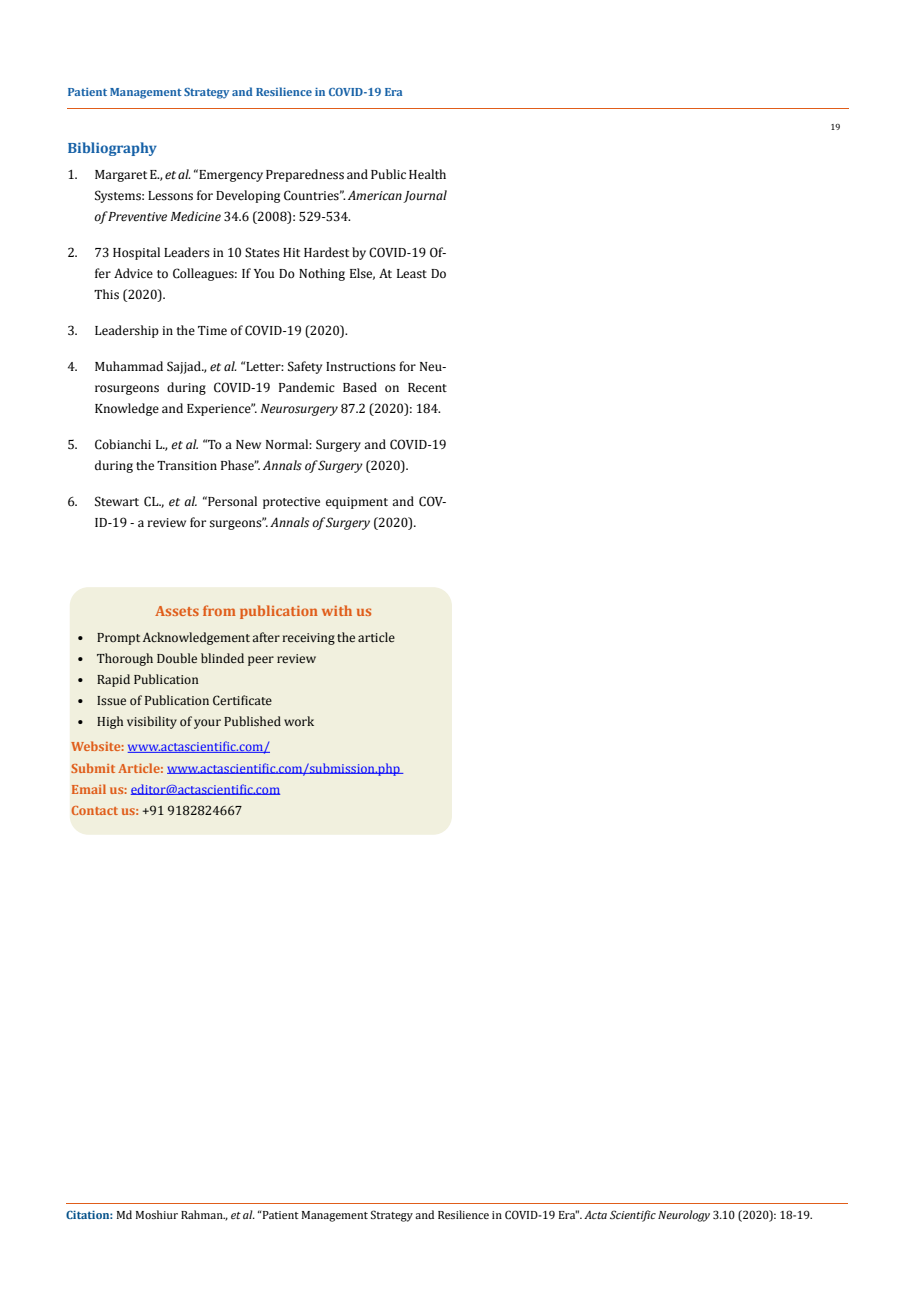
<style>
.page{position:relative;width:917px;height:1298px;background:#fff}
.page>*{position:absolute;margin:0;border:0;box-sizing:border-box;transform-origin:0 0}
.t1{font:700 15px "Cambria";color:#e05d1a}
.t2{font:700 15px "Cambria";color:#1560a6}
.t3{font:13.5px/21px "Cambria";color:#000;text-align:justify}
.t4{font:13.5px/21px "Cambria";color:#00f}
.t5{font:12px "Cambria";color:#000}
.t6{font:700 12px "Cambria";color:#1560a6}
.t7{font:9px "Cambria";color:#000}
.s1{font-style:italic}
.s2{font-weight:700;color:#e05d1a}
.s3{color:#000}
.s4{font-weight:700;color:#035089}
</style>
<div class="page">
<hr style="left:67px;top:109px;width:782px;height:1px;background:#e05d1a">
<div style="left:70px;top:588px;width:381px;height:246px;background:#f1f0de;border-radius:18px"></div>
<div style="left:70px;top:587px;width:382px;height:247px;border:2px solid #f1f0de;border-radius:18px"></div>
<hr style="left:128px;top:752px;width:142px;height:1px;background:#00f">
<hr style="left:167px;top:773px;width:236px;height:1px;background:#00f">
<hr style="left:131px;top:794px;width:149px;height:1px;background:#00f">
<hr style="left:66px;top:1203px;width:782px;height:1px;background:#e05d1a">
<p class="t6" style="left:68px;top:83px;width:337px">Patient Management Strategy and Resilience in COVID-19 Era</p>
<p class="t2" style="left:68px;top:137px;width:91px">Bibliography</p>
<p class="t3" style="left:94px;top:164px;width:354px;text-indent:-27px">1. Margaret E., <span class="s1">et al.</span> “Emergency Preparedness and Public Health Systems: Lessons for Developing Countries”. <span class="s1">American Journal of Preventive Medicine</span> 34.6 (2008): 529-534.</p>
<p class="t3" style="left:94px;top:242px;width:354px;text-indent:-27px">2. 73 Hospital Leaders in 10 States Hit Hardest by COVID-19 Of&shy;fer Advice to Colleagues: If You Do Nothing Else, At Least Do This (2020).</p>
<p class="t3" style="left:67px;top:320px;width:282px">3. Leadership in the Time of COVID-19 (2020).</p>
<p class="t3" style="left:94px;top:356px;width:354px;text-indent:-27px">4. Muhammad Sajjad., <span class="s1">et al.</span> “Letter: Safety Instructions for Neu&shy;rosurgeons during COVID-19 Pandemic Based on Recent Knowledge and Experience”. <span class="s1">Neurosurgery</span> 87.2 (2020): 184.</p>
<p class="t3" style="left:94px;top:434px;width:354px;text-indent:-27px">5. Cobianchi L., <span class="s1">et al.</span> “To a New Normal: Surgery and COVID-19 during the Transition Phase”. <span class="s1">Annals of Surgery</span> (2020).</p>
<p class="t3" style="left:67px;top:491px;width:381px;text-align:center">6. Stewart CL., <span class="s1">et al.</span> “Personal protective equipment and COV-<br>ID-19 - a review for surgeons”. <span class="s1">Annals of Surgery</span> (2020).</p>
<p class="t1" style="left:155px;top:600px;width:218px">Assets from publication with us</p>
<p class="t3" style="left:77px;top:626px;width:319px">• Prompt Acknowledgement after receiving the article</p>
<p class="t3" style="left:77px;top:647px;width:240px">• Thorough Double blinded peer review</p>
<p class="t3" style="left:77px;top:668px;width:123px">• Rapid Publication</p>
<p class="t3" style="left:77px;top:689px;width:196px">• Issue of Publication Certificate</p>
<p class="t3" style="left:77px;top:710px;width:238px">• High visibility of your Published work</p>
<p class="t4" style="left:71px;top:736px;width:330px"><span class="s2">Website:</span> www.actascientific.com/<br><span class="s2">Submit Article:</span> www.actascientific.com/submission.php <span class="s2">Email us:</span> editor@actascientific.com<br><span class="s2">Contact us:</span> <span class="s3">+91 9182824667</span></p>
<p class="t7" style="left:830px;top:122px;width:11px">19</p>
<p class="t5" style="left:66px;top:1208px;width:747px"><span class="s4">Citation:</span> Md Moshiur Rahman., <span class="s1">et al</span>. “Patient Management Strategy and Resilience in COVID-19 Era". <span class="s1">Acta Scientific Neurology</span> 3.10 (2020): 18-19.</p>
</div>
